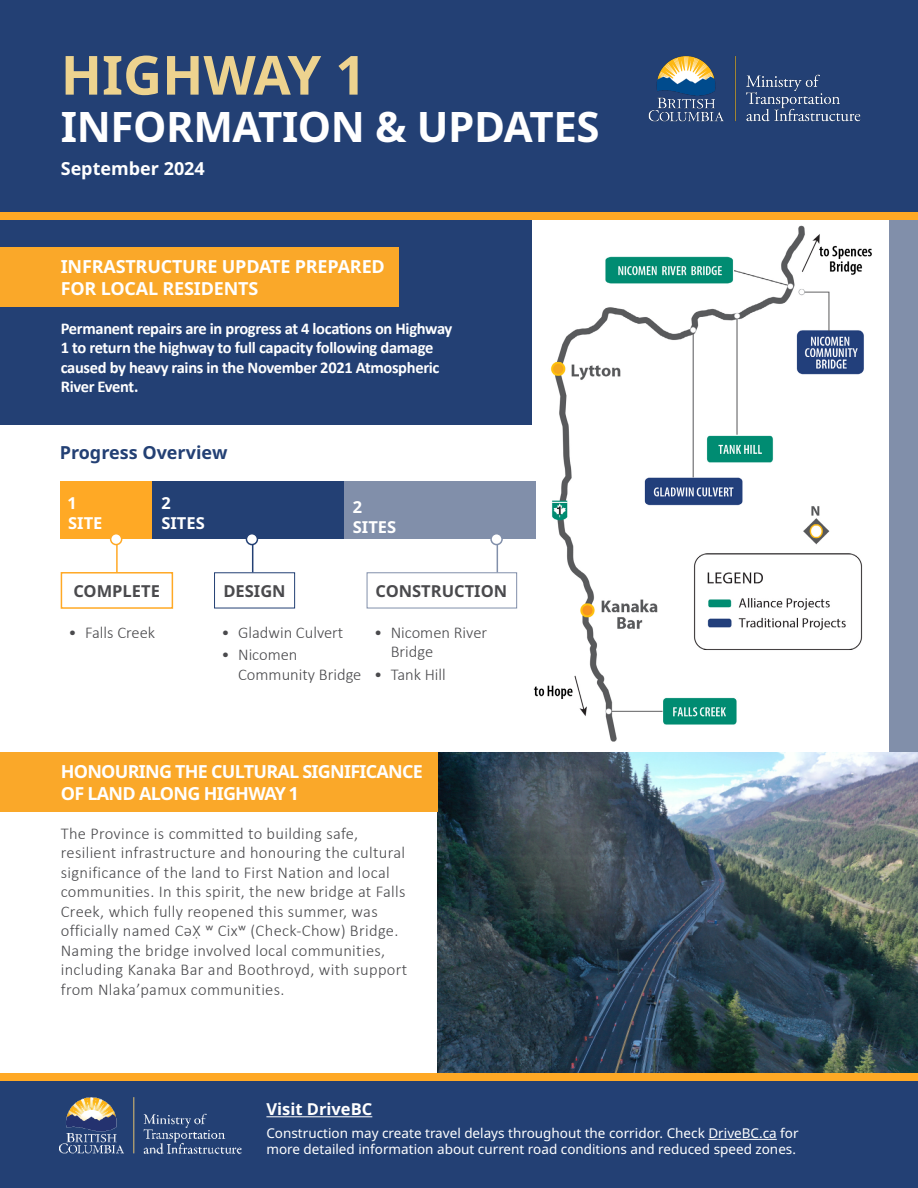
<style>
.page{position:relative;width:918px;height:1188px;background:#fff}
.page>*{position:absolute;margin:0;border:0;box-sizing:border-box;transform-origin:0 0}
.t1{font:700 54px "BC Sans";color:#edd38f}
.t2{font:700 42px "BC Sans";letter-spacing:-.01em;color:#fff}
.t3{font:700 18px/21.6px "BC Sans";letter-spacing:-.03em;color:#fff}
.t4{font:700 18px/21.6px "BC Sans";letter-spacing:-.01em;color:#fff}
.t5{font:700 18px "BC Sans";color:#234074}
.t6{font:700 18px "BC Sans";color:#fff}
.t7{font:300 16.5px/19.5px "Calibri";letter-spacing:.02em;color:#4a4a4d}
.t8{font:700 16.5px/19.5px "Calibri";letter-spacing:-.02em;color:#fff}
.t9{font:300 16.5px/19.5px "Calibri";color:#4a4a4d}
.t10{font:700 16.5px/19.5px "BC Sans";color:#fff}
.t11{font:700 16.5px "BC Sans";color:#4a4a4d}
.t12{font:13.5px/16.2px "BC Sans";color:#fff}
</style>
<div class="page">
<div style="left:0;top:1081px;width:918px;height:107px;background:#234074"></div>
<div style="left:0;top:0;width:918px;height:214px;background:#234074"></div>
<div style="left:0;top:220px;width:918px;height:205px;background:#234074"></div>
<img style="left:648px;top:56px;width:213px;height:66px">
<div style="left:0;top:212px;width:918px;height:8px;background:#ffa925"></div>
<div style="left:367px;top:572px;width:150px;height:36px;border:1px solid #818faa"></div>
<div style="left:214px;top:572px;width:81px;height:36px;border:1px solid #234074"></div>
<div style="left:61px;top:572px;width:112px;height:37px;border:2px solid #ffa925"></div>
<hr style="left:266px;top:1116px;width:106px;height:1px;background:#fff">
<hr style="left:708px;top:1139px;width:69px;height:1px;background:#fff">
<img style="left:533px;top:220px;width:356px;height:522px">
<div style="left:61px;top:481px;width:91px;height:58px;background:#ffa925"></div>
<div style="left:344px;top:481px;width:191px;height:58px;background:#818faa"></div>
<div style="left:152px;top:481px;width:192px;height:58px;background:#234074"></div>
<div style="left:889px;top:220px;width:29px;height:532px;background:#818faa"></div>
<div style="left:0;top:247px;width:399px;height:60px;background:#faa829"></div>
<img style="left:437px;top:752px;width:481px;height:321px">
<div style="left:0;top:752px;width:437px;height:60px;background:#faa829"></div>
<hr style="left:116px;top:535px;width:2px;height:37px;background:#ffa925">
<div style="left:111px;top:534px;width:11px;height:11px;background:#fff;border-radius:50%"></div>
<div style="left:110px;top:533px;width:12px;height:12px;border:2px solid #ffa925;border-radius:50%"></div>
<hr style="left:252px;top:535px;width:1px;height:37px;background:#234074">
<div style="left:246px;top:534px;width:11px;height:11px;background:#fff;border-radius:50%"></div>
<div style="left:246px;top:533px;width:12px;height:12px;border:2px solid #234074;border-radius:50%"></div>
<hr style="left:497px;top:535px;width:1px;height:37px;background:#818faa">
<div style="left:491px;top:534px;width:11px;height:11px;background:#fff;border-radius:50%"></div>
<div style="left:490px;top:533px;width:13px;height:12px;border:2px solid #818faa;border-radius:50%"></div>
<div style="left:0;top:1073px;width:918px;height:8px;background:#ffa925"></div>
<img style="left:59px;top:1097px;width:182px;height:57px">
<h1 class="t1" style="left:61px;top:37px;width:307px">HIGHWAY 1</h1>
<h2 class="t2" style="left:61px;top:97px;width:540px">INFORMATION &amp; UPDATES</h2>
<p class="t6" style="left:61px;top:156px;width:146px">September 2024</p>
<p class="t4" style="left:61px;top:256px;width:326px">INFRASTRUCTURE UPDATE PREPARED<br>FOR LOCAL RESIDENTS</p>
<p class="t8" style="left:61px;top:319px;width:393px">Permanent repairs are in progress at 4 locations on Highway 1 to return the highway to full capacity following damage caused by heavy rains in the November 2021 Atmospheric River Event.</p>
<p class="t5" style="left:60px;top:440px;width:169px">Progress Overview</p>
<p class="t10" style="left:68px;top:494px;width:36px">1<br>SITE</p>
<p class="t10" style="left:161px;top:494px;width:45px">2<br>SITES</p>
<p class="t10" style="left:353px;top:498px;width:45px">2<br>SITES</p>
<p class="t11" style="left:73px;top:579px;width:88px">COMPLETE</p>
<p class="t11" style="left:223px;top:579px;width:64px">DESIGN</p>
<p class="t11" style="left:375px;top:579px;width:133px">CONSTRUCTION</p>
<p class="t9" style="left:69px;top:623px;width:88px">• Falls Creek</p>
<p class="t9" style="left:222px;top:623px;width:123px">• Gladwin Culvert</p>
<p class="t9" style="left:238px;top:645px;width:125px;text-indent:-16px">• Nicomen<br>Community Bridge</p>
<p class="t9" style="left:391px;top:623px;width:98px;text-indent:-16px">• Nicomen River<br>Bridge</p>
<p class="t9" style="left:374px;top:665px;width:73px">• Tank Hill</p>
<p class="t3" style="left:61px;top:761px;width:364px">HONOURING THE CULTURAL SIGNIFICANCE<br>OF LAND ALONG HIGHWAY 1</p>
<p class="t7" style="left:61px;top:823px;width:348px">The Province is committed to building safe, resilient infrastructure and honouring the cultural significance of the land to First Nation and local communities. In this spirit, the new bridge at Falls Creek, which fully reopened this summer, was officially named CəX̣ʷ Cixʷ (Check-Chow) Bridge.<br>Naming the bridge involved local communities, including Kanaka Bar and Boothroyd, with support from Nlaka’pamux communities.</p>
<p class="t10" style="left:266px;top:1099px;width:107px">Visit DriveBC</p>
<p class="t12" style="left:266px;top:1125px;width:534px">Construction may create travel delays throughout the corridor. Check DriveBC.ca for more detailed information about current road conditions and reduced speed zones.</p>
</div>
